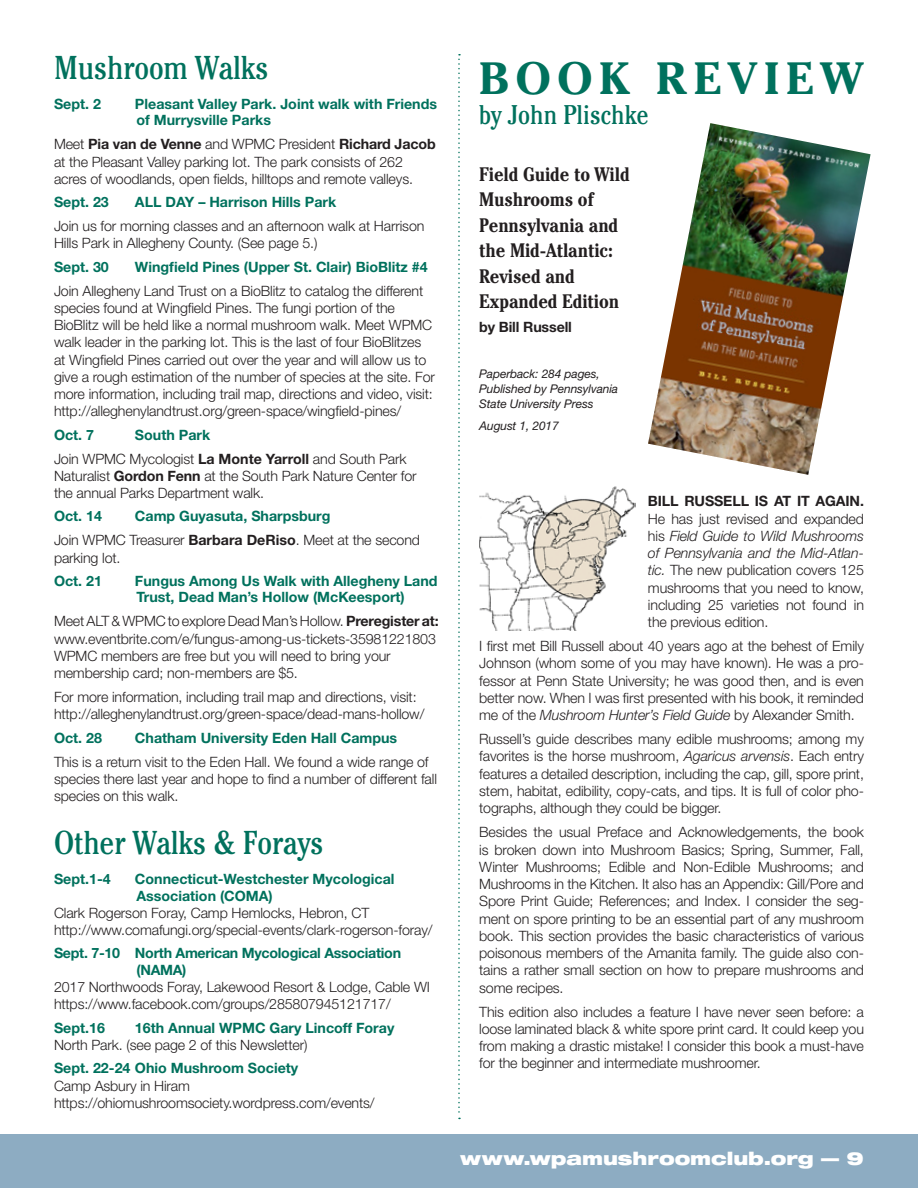
<style>
.page{position:relative;width:918px;height:1188px;background:#fff}
.page>*{position:absolute;margin:0;border:0;box-sizing:border-box;transform-origin:0 0}
.t1{font:700 45px "Cheltenham Std";letter-spacing:.15em;color:#00715d}
.t2{font:condensed 33px "Cheltenham Std";color:#00715d}
.t3{font:condensed 27px "Cheltenham Std";color:#00715d}
.t4{font:700 condensed 19.5px/25.5px "Cheltenham Std";letter-spacing:-.01em;color:#231f20}
.t5{font:900 expanded 18px "Helvetica Neue";color:#fff}
.t6{font:300 14.25px/17.2px "Helvetica Neue";letter-spacing:-.01em;color:#231f20}
.t7{font:700 14.25px/16.5px "Helvetica Neue";color:#00715d}
.t8{font:700 14.25px/16.5px "Helvetica Neue";letter-spacing:-.02em;color:#00715d}
.t9{font:700 14.25px "Helvetica Neue";letter-spacing:-.01em;color:#231f20}
.t10{font:italic 12px/15px "Helvetica Neue";letter-spacing:-.01em;color:#231f20}
.s1{font-weight:700}
.s2{font-weight:700;color:#00715d}
.s3{font-style:italic}
</style>
<div class="page">
<div style="left:0;top:1134px;width:918px;height:54px;background:#8dacc2"></div>
<svg style="left:458px;top:54px;width:2px;height:1065px"></svg>
<img style="left:648px;top:123px;width:223px;height:352px">
<img style="left:479px;top:486px;width:156px;height:145px">
<h2 class="t2" style="left:54px;top:48px;width:216px">Mushroom Walks</h2>
<p class="t7" style="left:54px;top:95px;width:48px">Sept. 2</p>
<p class="t7" style="left:135px;top:95px;width:304px">Pleasant Valley Park. Joint walk with Friends of Murrysville Parks</p>
<p class="t6" style="left:54px;top:135px;width:383px">Meet <span class="s1">Pia van de Venne</span> and WPMC President <span class="s1">Richard Jacob </span>at the Pleasant Valley parking lot. The park consists of 262 acres of woodlands, open fields, hilltops and remote valleys.</p>
<p class="t7" style="left:54px;top:193px;width:56px">Sept. 23</p>
<p class="t7" style="left:135px;top:193px;width:203px">All Day – Harrison Hills Park</p>
<p class="t6" style="left:54px;top:217px;width:372px">Join us for morning classes and an afternoon walk at Harrison<br>Hills Park in Allegheny County. (See page 5.)</p>
<p class="t7" style="left:54px;top:258px;width:56px">Sept. 30</p>
<p class="t7" style="left:135px;top:258px;width:294px">Wingfield Pines (Upper St. Clair) BioBlitz #4</p>
<p class="t6" style="left:54px;top:282px;width:383px">Join Allegheny Land Trust on a BioBlitz to catalog the different species found at Wingfield Pines. The fungi portion of the BioBlitz will be held like a normal mushroom walk. Meet WPMC walk leader in the parking lot. This is the last of four BioBlitzes at Wingfield Pines carried out over the year and will allow us to give a rough estimation of the number of species at the site. For more information, including trail map, directions and video, visit: http://alleghenylandtrust.org/green-space/wingfield-pines/</p>
<p class="t7" style="left:54px;top:426px;width:42px">Oct. 7</p>
<p class="t6" style="left:54px;top:422px;width:354px;line-height:24px;text-indent:81px"><span class="s2">South Park<br></span>Join WPMC Mycologist <span class="s1">La Monte Yarroll</span> and South Park</p>
<p class="t6" style="left:54px;top:467px;width:364px">Naturalist <span class="s1">Gordon Fenn</span> at the South Park Nature Center for the annual Parks Department walk.</p>
<p class="t7" style="left:54px;top:508px;width:71px">Oct. 14 C</p>
<p class="t6" style="left:54px;top:504px;width:368px;line-height:24px;text-align:center"><span class="s2">amp Guyasuta, Sharpsburg<br></span>Join WPMC Treasurer <span class="s1">Barbara DeRiso</span>. Meet at the second</p>
<p class="t6" style="left:54px;top:549px;width:68px">parking lot.</p>
<p class="t7" style="left:54px;top:572px;width:50px">Oct. 21</p>
<p class="t7" style="left:135px;top:572px;width:304px">Fungus Among Us Walk with Allegheny Land<br>Trust, Dead Man’s Hollow (McKeesport)</p>
<p class="t6" style="left:54px;top:612px;width:386px">Meet ALT &amp; WPMC to explore Dead Man’s Hollow. <span class="s1">Preregister at: </span>www.eventbrite.com/e/fungus-among-us-tickets-35981221803<br>WPMC members are free but you will need to bring your membership card; non-members are $5.</p>
<p class="t6" style="left:54px;top:688px;width:372px">For more information, including trail map and directions, visit: http://alleghenylandtrust.org/green-space/dead-mans-hollow/</p>
<p class="t7" style="left:54px;top:729px;width:71px">Oct. 28 C</p>
<p class="t7" style="left:146px;top:729px;width:253px">hatham University Eden Hall Campus</p>
<p class="t6" style="left:54px;top:753px;width:384px">This is a return visit to the Eden Hall. We found a wide range of species there last year and hope to find a number of different fall species on this walk.</p>
<h2 class="t2" style="left:54px;top:823px;width:271px">Other Walks &amp; Forays</h2>
<p class="t7" style="left:136px;top:871px;width:260px;text-indent:-82px">Sept.1-4 Connecticut-Westchester Mycological<br>Association (CO MA)</p>
<p class="t6" style="left:54px;top:904px;width:380px">Clark Rogerson Foray, Camp Hemlocks, Hebron, CT http://www.comafungi.org/special-events/clark-rogerson-foray/</p>
<p class="t8" style="left:136px;top:945px;width:266px;text-indent:-82px">Sept. 7-10 North American Mycological Association (NAMA)</p>
<p class="t6" style="left:54px;top:978px;width:378px">2017 Northwoods Foray, Lakewood Resort &amp; Lodge, Cable WI https://www.facebook.com/groups/285807945121717/</p>
<p class="t7" style="left:54px;top:1019px;width:52px">Sept.16</p>
<p class="t7" style="left:135px;top:1019px;width:261px">16th Annual WPMC Gary Lincoff Foray</p>
<p class="t6" style="left:54px;top:1036px;width:255px">North Park. (see page 2 of this Newsletter)</p>
<p class="t7" style="left:54px;top:1060px;width:246px">Sept. 22-24 Ohio Mushroom Society</p>
<p class="t6" style="left:54px;top:1077px;width:322px">Camp Asbury in Hiram https://ohiomushroomsociety.wordpress.com/events/</p>
<h1 class="t1" style="left:479px;top:52px;width:386px">BOOK REVIEW</h1>
<h3 class="t3" style="left:479px;top:99px;width:171px">by John Plischke</h3>
<h3 class="t4" style="left:479px;top:161px;width:152px">Field Guide to Wild<br>Mushrooms of<br>Pennsylvania and the Mid-Atlantic:<br>Revised and<br>Expanded Edition</h3>
<p class="t9" style="left:479px;top:319px;width:94px">by Bill Russell</p>
<p class="t10" style="left:479px;top:366px;width:140px">Paperback: 284 pages,<br>Published by Pennsylvania<br>State University Press</p>
<p class="t10" style="left:479px;top:418px;width:81px">August 1, 2017</p>
<p class="t9" style="left:648px;top:493px;width:218px">Bill Russell is at it again.</p>
<p class="t6" style="left:648px;top:510px;width:218px;text-align:justify">He has just revised and expanded his <span class="s3">Field Guide to Wild Mushrooms of Pennsylvania and the Mid-Atlan&shy;tic.</span> The new publication covers 125 mushrooms that you need to know, including 25 varieties not found in the previous edition.</p>
<p class="t6" style="left:479px;top:637px;width:386px;text-align:justify">I first met Bill Russell about 40 years ago at the behest of Emily Johnson (whom some of you may have known). He was a pro&shy;fessor at Penn State University; he was good then, and is even better now. When I was first presented with his book, it reminded me of the <span class="s3">Mushroom Hunter’s Field Guide</span> by Alexander Smith.</p>
<p class="t6" style="left:479px;top:730px;width:386px;text-align:justify">Russell’s guide describes many edible mushrooms; among my favorites is the horse mushroom, <span class="s3">Agaricus arvensis</span>. Each entry features a detailed description, including the cap, gill, spore print, stem, habitat, edibility, copy-cats, and tips. It is full of color pho&shy;tographs, although they could be bigger.</p>
<p class="t6" style="left:479px;top:823px;width:386px;text-align:justify">Besides the usual Preface and Acknowledgements, the book is broken down into Mushroom Basics; Spring, Summer, Fall, Winter Mushrooms; Edible and Non-Edible Mushrooms; and Mushrooms in the Kitchen. It also has an Appendix: Gill/Pore and Spore Print Guide; References; and Index. I consider the seg&shy;ment on spore printing to be an essential part of any mushroom book. This section provides the basic characteristics of various poisonous members of the Amanita family. The guide also con&shy;tains a rather small section on how to prepare mushrooms and some recipes.</p>
<p class="t6" style="left:479px;top:1003px;width:386px;text-align:justify">This edition also includes a feature I have never seen before: a loose laminated black &amp; white spore print card. It could keep you from making a drastic mistake! I consider this book a must-have for the beginner and intermediate mushroomer.</p>
<p class="t5" style="left:460px;top:1147px;width:405px">www.wpamushroomclub.org — 9</p>
</div>
